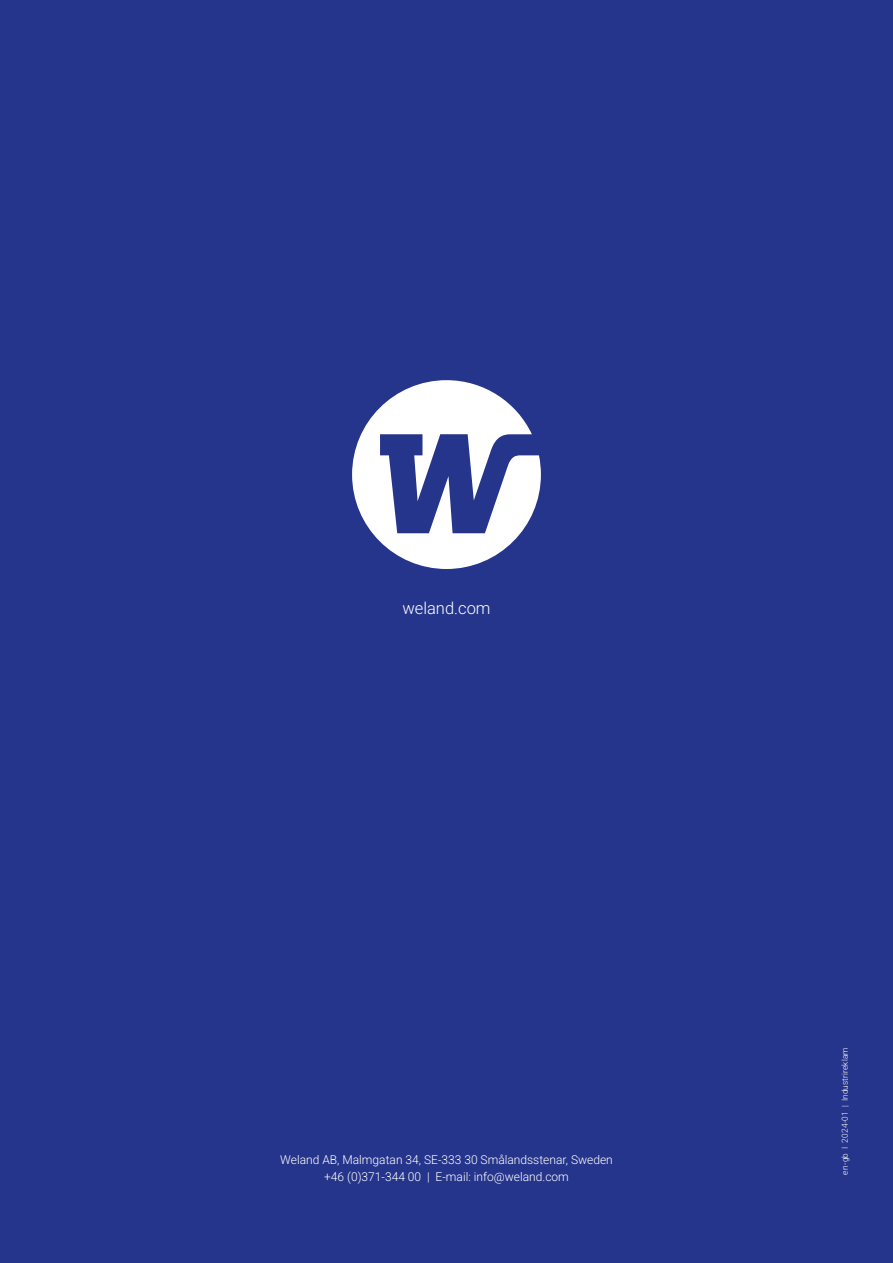
<style>
.page{position:relative;width:893px;height:1263px;background:#26358c}
.page>*{position:absolute;margin:0;border:0;box-sizing:border-box;transform-origin:0 0}
.t1{font:16.5px "Roboto";color:#fff}
.t2{font:12px/16.5px "Roboto";color:#fff;text-align:center}
.t3{font:8.25px "Roboto";letter-spacing:.02em;color:#fff}
</style>
<div class="page">
<svg style="left:352px;top:380px;width:189px;height:189px"></svg>
<h1 class="t1" style="left:402px;top:596px;width:90px">weland.com</h1>
<p class="t2" style="left:280px;top:1151px;width:334px">Weland AB, Malmgatan 34, SE-333 30 Smålandsstenar, Sweden +46 (0)371-344 00 | E-mail: info@weland.com</p>
<p class="t3" style="left:839px;top:1174px;width:129px;rotate:-90deg">en-gb I 2024-01 | Industrireklam</p>
</div>
